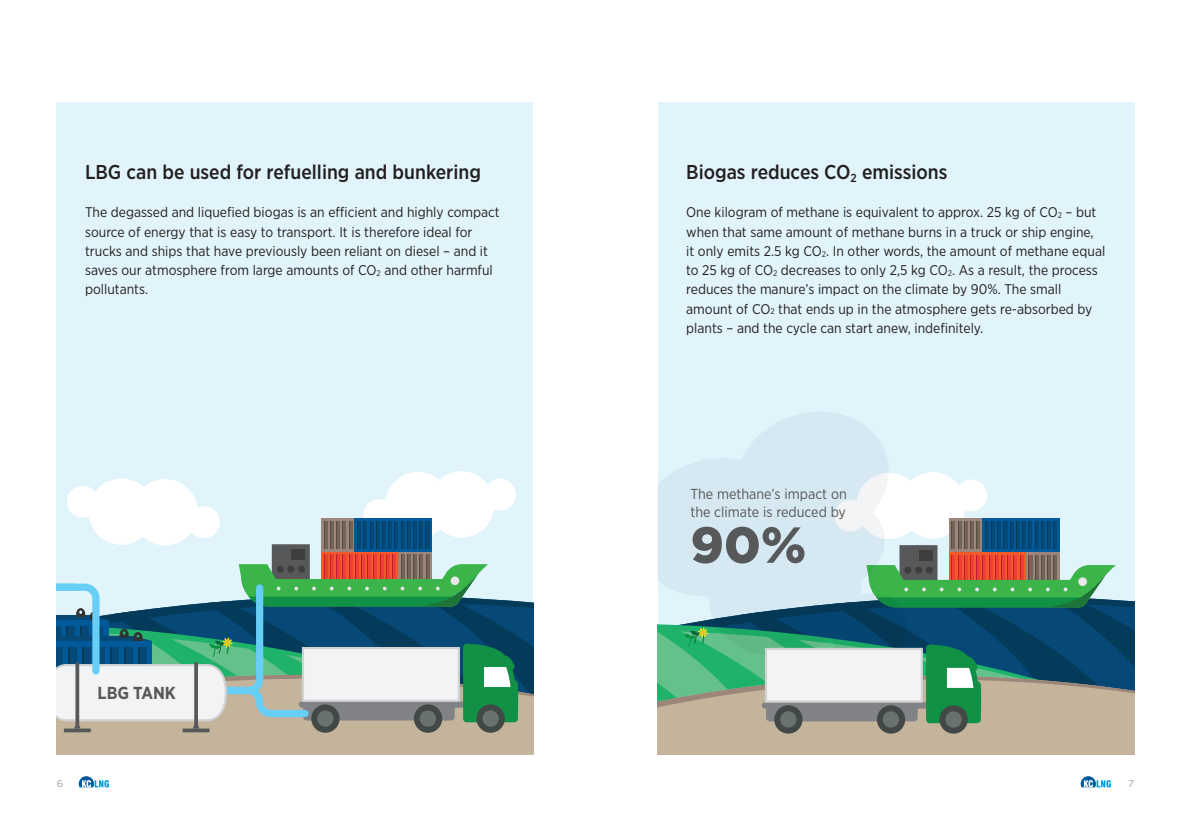
<style>
.page{position:relative;width:1191px;height:840px;background:#fff}
.page>*{position:absolute;margin:0;border:0;box-sizing:border-box;transform-origin:0 0}
.t1{font:900 50.6px "Gotham";color:#57585a}
.Heading_3{font:500 20px "Gotham Narrow";color:#231f20}
.t2{font:700 17.4px "Gotham Narrow";color:#57585a}
.t3{font:14.4px/17.4px "Gotham Narrow";color:#57585a}
.Normal{font:14px/19.2px "Gotham Narrow";color:#231f20}
.t4{font:10px "Gotham";color:#9d9fa2}
.s1{font-size:8.2px}
</style>
<div class="page">
<svg style="left:79px;top:776px;width:30px;height:11px"></svg>
<svg style="left:1080px;top:776px;width:30px;height:11px"></svg>
<div style="left:658px;top:102px;width:476px;height:652px;background:#e1f4fc"></div>
<svg style="left:677px;top:412px;width:211px;height:59px;fill:#d6e9f2"></svg>
<svg style="left:658px;top:471px;width:476px;height:283px"></svg>
<div style="left:780px;top:711px;width:16px;height:16px;background:#6a726f;border-radius:50%"></div>
<div style="left:882px;top:711px;width:17px;height:16px;background:#6a726f;border-radius:50%"></div>
<div style="left:945px;top:711px;width:16px;height:16px;background:#6a726f;border-radius:50%"></div>
<div style="left:766px;top:648px;width:156px;height:53px;background:#f2f3f4"></div>
<div style="left:765px;top:647px;width:158px;height:55px;border:2px solid #d1d2d4"></div>
<div style="left:57px;top:102px;width:476px;height:652px;background:#e1f4fc"></div>
<svg style="left:57px;top:471px;width:476px;height:283px"></svg>
<p class="Heading_3" style="left:85px;top:159px;width:397px">LBG can be used for refuelling and bunkering</p>
<p class="Normal" style="left:85px;top:202px;width:416px">The degassed and liquefied biogas is an efficient and highly compact source of energy that is easy to transport. It is therefore ideal for trucks and ships that have previously been reliant on diesel – and it saves our atmosphere from large amounts of CO<span class="s1">2</span> and other harmful pollutants.</p>
<p class="t2" style="left:98px;top:681px;width:80px">LBG TANK</p>
<p class="Heading_3" style="left:686px;top:159px;width:263px">Biogas reduces CO<sub>2</sub> emissions</p>
<p class="Normal" style="left:686px;top:202px;width:420px">One kilogram of methane is equivalent to approx. 25 kg of CO<span class="s1">2</span> – but when that same amount of methane burns in a truck or ship engine, it only emits 2.5 kg CO<span class="s1">2</span>. In other words, the amount of methane equal to 25 kg of CO<span class="s1">2</span> decreases to only 2,5 kg CO<span class="s1">2</span>. As a result, the process reduces the manure’s impact on the climate by 90%. The small amount of CO<span class="s1">2</span> that ends up in the atmosphere gets re-absorbed by plants – and the cycle can start anew, indefinitely.</p>
<p class="t3" style="left:690px;top:485px;width:158px">The methane’s impact on the climate is reduced by</p>
<p class="t1" style="left:690px;top:509px;width:117px">90%</p>
<p class="t4" style="left:57px;top:776px;width:8px">6</p>
<p class="t4" style="left:1128px;top:776px;width:7px">7</p>
</div>
